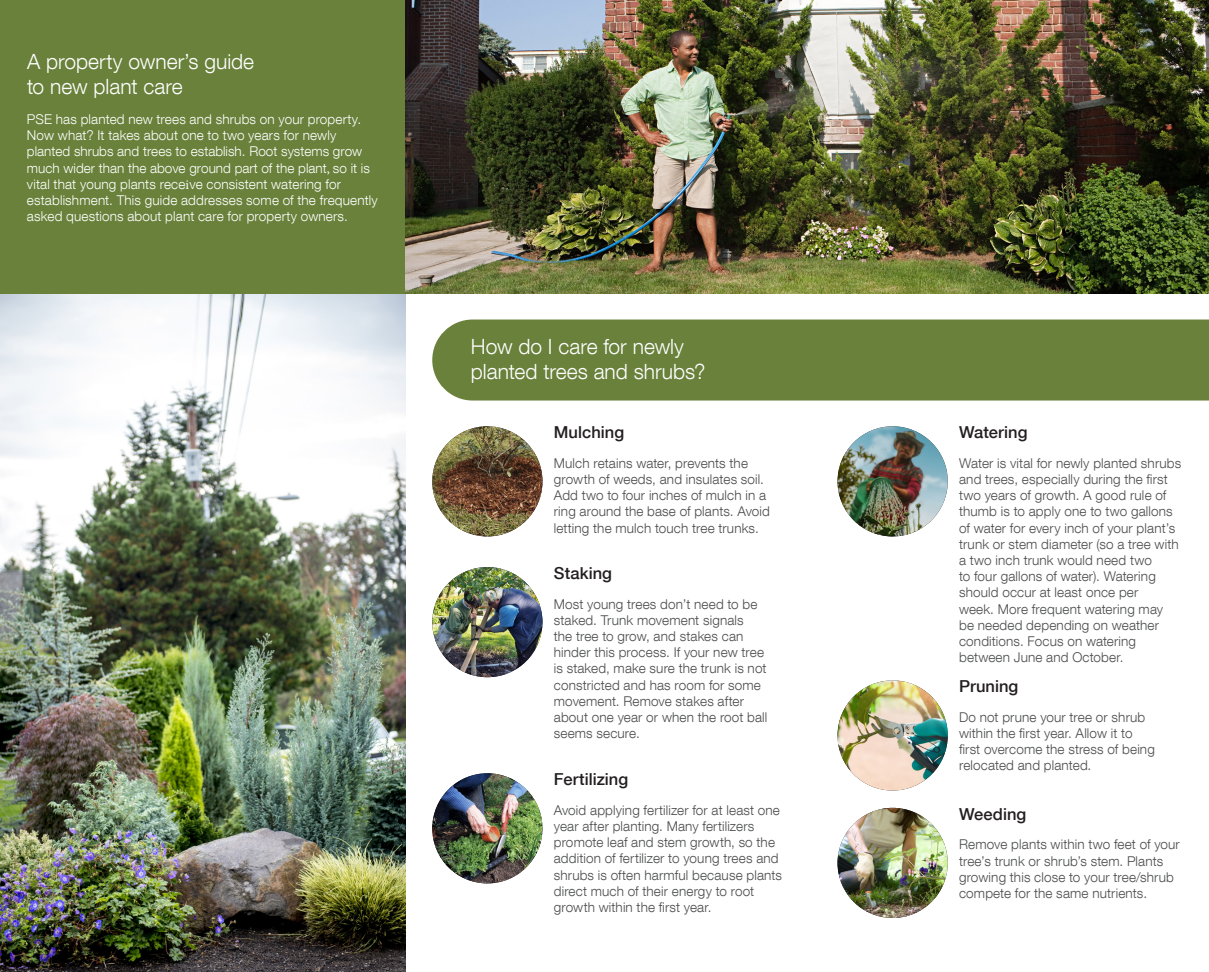
<style>
.page{position:relative;width:1209px;height:972px;background:#fff}
.page>*{position:absolute;margin:0;border:0;box-sizing:border-box;transform-origin:0 0}
.t1{font:300 21px/25.2px "Helvetica Neue LT Com";color:#fff}
.t2{font:500 16.5px "Helvetica Neue LT Com";letter-spacing:.005em;color:#231f20}
.t3{font:300 13.5px/16.2px "Helvetica Neue LT Com";letter-spacing:.01em;color:#4b4c4d}
.t4{font:300 13.5px/16.2px "Helvetica Neue LT Com";letter-spacing:.01em;color:#fff}
.s1{font-family:"Minion Pro";font-weight:400}
</style>
<div class="page">
<img style="left:0;top:294px;width:405px;height:678px">
<div style="left:0;top:0;width:405px;height:294px;background:#69813a"></div>
<div style="left:432px;top:320px;width:776px;height:81px;background:#69813a"></div>
<img style="left:405px;top:0;width:803px;height:294px">
<img style="left:432px;top:426px;width:110px;height:110px;border-radius:55px">
<img style="left:837px;top:426px;width:110px;height:110px;border-radius:55px">
<img style="left:432px;top:773px;width:110px;height:110px;border-radius:55px">
<img style="left:837px;top:680px;width:110px;height:111px;border-radius:55px">
<img style="left:432px;top:567px;width:110px;height:110px;border-radius:55px">
<img style="left:837px;top:808px;width:110px;height:110px;border-radius:55px">
<p class="t1" style="left:27px;top:48px;width:229px">A property owner’s guide to new plant care</p>
<p class="t4" style="left:27px;top:111px;width:352px">PSE has planted new trees and shrubs on your property.<br>Now what? It takes about one to two years for newly planted shrubs and trees to establish. Root systems grow much wider than the above ground part of the plant<span class="s1">,</span> so it is vital that young plants rece<span class="s1">i</span>ve consistent watering for establishment. This guide addresses some of the frequently asked questions about plant care for property owners.</p>
<h1 class="t1" style="left:471px;top:334px;width:236px">How do I care for newly planted trees and shrubs?</h1>
<h2 class="t2" style="left:554px;top:422px;width:72px">Mulching</h2>
<p class="t3" style="left:554px;top:455px;width:218px">Mulch retains water, prevents the growth of weeds, and insulates soil.<br>Add two to four inches of mulch in a ring around the base of plants. Avoid letting the mulch touch tree trunks.</p>
<h2 class="t2" style="left:554px;top:563px;width:60px">Staking</h2>
<p class="t3" style="left:554px;top:595px;width:215px">Most young trees don’t need to be staked. Trunk movement signals<br>the tree to grow, and stakes can hinder this process. If your new tree is staked, make sure the trunk is not constricted and has room for some movement. Remove stakes after about one year or when the root ball seems secure.</p>
<h2 class="t2" style="left:554px;top:769px;width:76px">Fertilizing</h2>
<p class="t3" style="left:554px;top:802px;width:230px">Avoid applying fertilizer for at least one year after planting. Many fertilizers promote leaf and stem growth, so the addition of fertilizer to young trees and shrubs is often harmful because plants direct much of their energy to root growth within the first year.</p>
<h2 class="t2" style="left:958px;top:422px;width:70px">Watering</h2>
<p class="t3" style="left:958px;top:455px;width:224px">Water is vital for newly planted shrubs and trees, especially during the first two years of growth. A good rule of thumb is to apply one to two gallons of water for every inch of your plant’s trunk or stem diameter (so a tree with a two inch trunk would need two<br>to four gallons of water). Watering should occur at least once per<br>week. More frequent watering may be needed depending on weather conditions. Focus on watering between June and October.</p>
<h2 class="t2" style="left:958px;top:676px;width:61px">Pruning</h2>
<p class="t3" style="left:958px;top:709px;width:197px">Do not prune your tree or shrub within the first year. Allow it to first overcome the stress of being relocated and planted.</p>
<h2 class="t2" style="left:958px;top:804px;width:69px">Weeding</h2>
<p class="t3" style="left:958px;top:836px;width:222px">Remove plants within two feet of your tree’s trunk or shrub’s stem. Plants growing this close to your tree/shrub compete for the same nutrients.</p>
</div>
